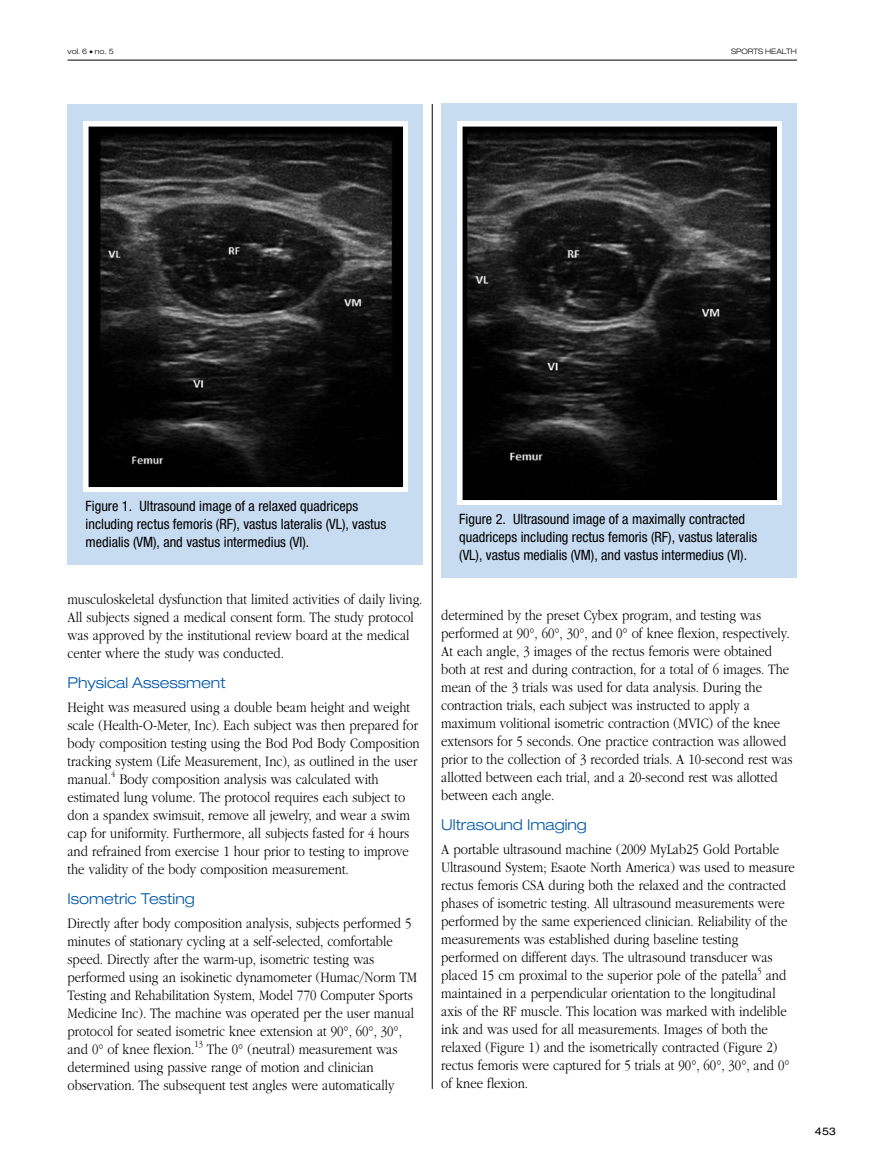
<style>
.page{position:relative;width:878px;height:1175px;background:#fff}
.page>*{position:absolute;margin:0;border:0;box-sizing:border-box;transform-origin:0 0}
.t1{font:300 15px/18px "ITC Garamond Std";color:#000;scale:.85 1}
.t2{font:300 expanded 15px "Helvetica Neue LT Std";color:#0057a8}
.t3{font:condensed 14.25px/18px "Helvetica Neue LT Std";color:#000}
.t4{font:expanded 10.5px "Helvetica Neue LT Std";color:#000}
.t5{font:300 9.75px "ITC Garamond Std";color:#000;scale:.85 1}
.t6{font:300 expanded 7.5px "Helvetica Neue LT Std";color:#000}
</style>
<div class="page">
<hr style="left:432px;top:104px;width:1px;height:984px;background:#000">
<hr style="left:68px;top:60px;width:728px;height:1px;background:#000">
<div style="left:68px;top:104px;width:355px;height:460px;background:#c7dbf1"></div>
<img style="left:83px;top:122px;width:324px;height:369px">
<div style="left:441px;top:104px;width:355px;height:474px;background:#c7dbf1"></div>
<img style="left:457px;top:122px;width:324px;height:382px">
<p class="t6" style="left:68px;top:47px;width:48px">vol. 6 • no. 5</p>
<p class="t6" style="left:731px;top:47px;width:67px">SPORTS HEALTH</p>
<p class="t3" style="left:86px;top:496px;width:302px">Figure 1. Ultrasound image of a relaxed quadriceps including rectus femoris (RF), vastus lateralis (VL), vastus medialis (VM), and vastus intermedius (VI).</p>
<p class="t1" style="left:68px;top:590px;width:419px">musculoskeletal dysfunction that limited activities of daily living.<br>All subjects signed a medical consent form. The study protocol was approved by the institutional review board at the medical center where the study was conducted.</p>
<p class="t2" style="left:68px;top:673px;width:160px">Physical Assessment</p>
<p class="t1" style="left:68px;top:698px;width:416px">Height was measured using a double beam height and weight scale (Health-O-Meter, Inc). Each subject was then prepared for body composition testing using the Bod Pod Body Composition tracking system (Life Measurement, Inc), as outlined in the user manual.</p>
<p class="t5" style="left:111px;top:768px;width:6px">4</p>
<p class="t1" style="left:67px;top:770px;width:404px;text-indent:52px">Body composition analysis was calculated with estimated lung volume. The protocol requires each subject to don a spandex swimsuit, remove all jewelry, and wear a swim cap for uniformity. Furthermore, all subjects fasted for 4 hours and refrained from exercise 1 hour prior to testing to improve the validity of the body composition measurement.</p>
<p class="t2" style="left:68px;top:889px;width:129px">Isometric Testing</p>
<p class="t1" style="left:68px;top:914px;width:413px">Directly after body composition analysis, subjects performed 5 minutes of stationary cycling at a self-selected, comfortable speed. Directly after the warm-up, isometric testing was performed using an isokinetic dynamometer (Humac/Norm TM Testing and Rehabilitation System, Model 770 Computer Sports Medicine Inc). The machine was operated per the user manual protocol for seated isometric knee extension at 90°, 60°, 30°, and 0° of knee flexion.</p>
<p class="t5" style="left:194px;top:1038px;width:11px">13</p>
<p class="t1" style="left:67px;top:1040px;width:389px;text-indent:139px">The 0° (neutral) measurement was determined using passive range of motion and clinician observation. The subsequent test angles were automatically</p>
<p class="t3" style="left:459px;top:510px;width:300px">Figure 2. Ultrasound image of a maximally contracted quadriceps including rectus femoris (RF), vastus lateralis (VL), vastus medialis (VM), and vastus intermedius (VI).</p>
<p class="t1" style="left:441px;top:607px;width:415px">determined by the preset Cybex program, and testing was performed at 90°, 60°, 30°, and 0° of knee flexion, respectively.<br>At each angle, 3 images of the rectus femoris were obtained both at rest and during contraction, for a total of 6 images. The mean of the 3 trials was used for data analysis. During the contraction trials, each subject was instructed to apply a maximum volitional isometric contraction (MVIC) of the knee extensors for 5 seconds. One practice contraction was allowed prior to the collection of 3 recorded trials. A 10-second rest was allotted between each trial, and a 20-second rest was allotted between each angle.</p>
<p class="t2" style="left:441px;top:816px;width:147px">Ultrasound Imaging</p>
<p class="t1" style="left:441px;top:841px;width:417px">A portable ultrasound machine (2009 MyLab25 Gold Portable Ultrasound System; Esaote North America) was used to measure rectus femoris CSA during both the relaxed and the contracted phases of isometric testing. All ultrasound measurements were performed by the same experienced clinician. Reliability of the measurements was established during baseline testing performed on different days. The ultrasound transducer was placed 15 cm proximal to the superior pole of the patella</p>
<p class="t5" style="left:757px;top:965px;width:6px">5</p>
<p class="t1" style="left:441px;top:967px;width:411px;text-indent:324px">and maintained in a perpendicular orientation to the longitudinal axis of the RF muscle. This location was marked with indelible ink and was used for all measurements. Images of both the relaxed (Figure 1) and the isometrically contracted (Figure 2) rectus femoris were captured for 5 trials at 90°, 60°, 30°, and 0° of knee flexion.</p>
<p class="t4" style="left:814px;top:1125px;width:23px">453</p>
</div>
